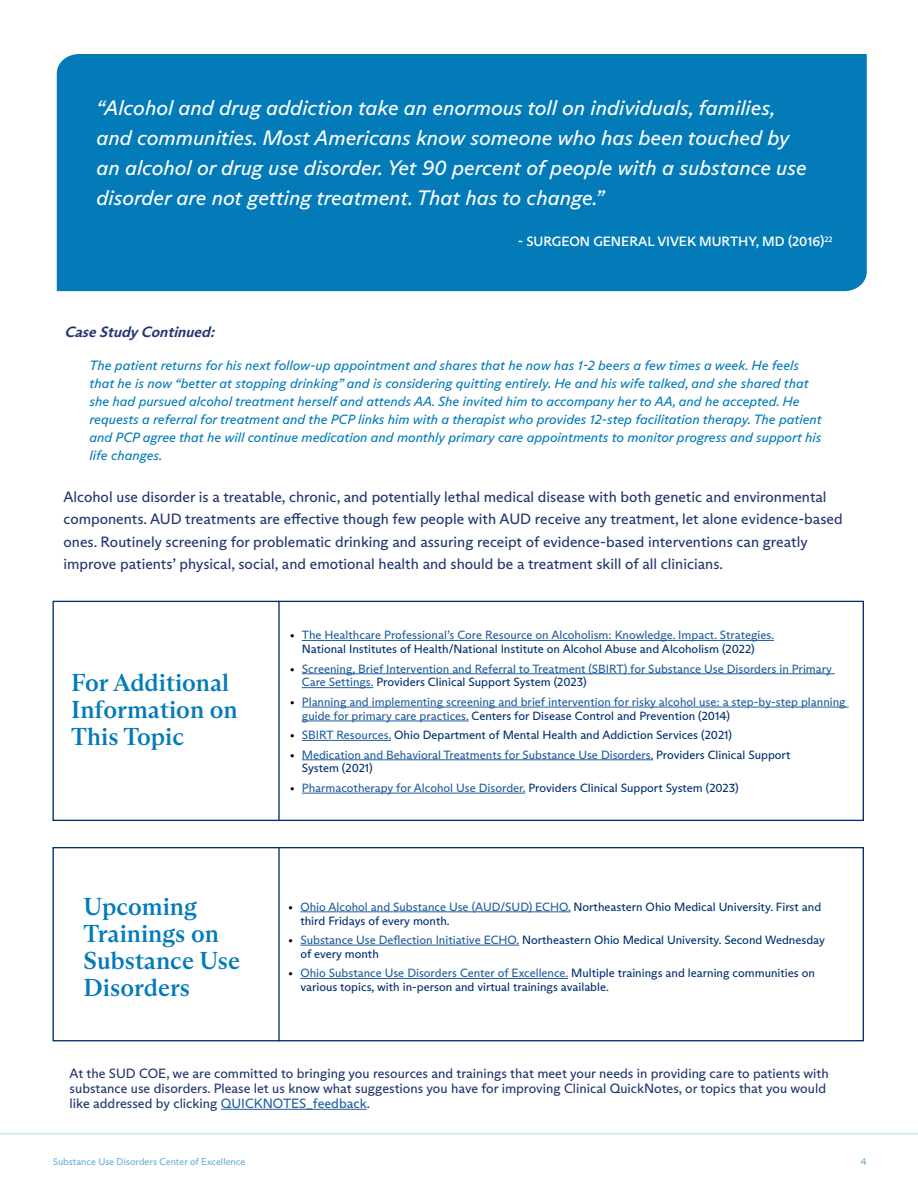
<style>
.page{position:relative;width:918px;height:1188px;background:#fff}
.page>*{position:absolute;margin:0;border:0;box-sizing:border-box;transform-origin:0 0}
.t1{font:500 24.6px/27px "ABC Arizona Text";color:#037bb8}
.t2{font:italic 21px/30px "ABC Arizona Sans";color:#fff}
.t3{font:15px/22.5px "ABC Arizona Sans";color:#21366d}
.t4{font:italic 700 15px "ABC Arizona Sans";color:#21366d}
.t5{font:italic 13.5px/18px "ABC Arizona Sans";color:#037bb8}
.t6{font:13.5px/15px "ABC Arizona Sans";color:#21366d}
.t7{font:500 13.5px "ABC Arizona Sans";color:#fff}
.t8{font:12px/13.8px "ABC Arizona Sans";color:#215e9e}
.t9{font:12px/13.8px "ABC Arizona Sans";color:#003070}
.t10{font:9.75px "ABC Arizona Sans";color:#66afd4}
.s1{color:#000}
.s2{color:#003070}
.s3{color:#215e9e}
</style>
<div class="page">
<hr style="left:0;top:1134px;width:918px;height:1px;background:#66afd4">
<div style="left:52px;top:601px;width:812px;height:220px;border:1px solid #003071"></div>
<hr style="left:302px;top:640px;width:472px;height:1px;background:#215e9e">
<hr style="left:302px;top:673px;width:533px;height:1px;background:#215e9e">
<hr style="left:302px;top:687px;width:71px;height:1px;background:#215e9e">
<hr style="left:302px;top:707px;width:547px;height:1px;background:#215e9e">
<hr style="left:302px;top:721px;width:167px;height:1px;background:#215e9e">
<hr style="left:302px;top:740px;width:89px;height:1px;background:#215e9e">
<hr style="left:302px;top:760px;width:351px;height:1px;background:#215e9e">
<hr style="left:302px;top:793px;width:224px;height:1px;background:#215e9e">
<hr style="left:278px;top:601px;width:2px;height:220px;background:#003071">
<div style="left:52px;top:847px;width:812px;height:194px;border:1px solid #003071"></div>
<hr style="left:300px;top:912px;width:271px;height:1px;background:#215e9e">
<hr style="left:300px;top:945px;width:219px;height:1px;background:#215e9e">
<hr style="left:300px;top:978px;width:268px;height:1px;background:#215e9e">
<hr style="left:278px;top:847px;width:2px;height:194px;background:#003071">
<hr style="left:221px;top:1109px;width:146px;height:1px;background:#215e9e">
<div style="left:57px;top:54px;width:810px;height:237px;background:#037bb8"></div>
<p class="t2" style="left:96px;top:93px;width:712px">“Alcohol and drug addiction take an enormous toll on individuals, families, and communities. Most Americans know someone who has been touched by an alcohol or drug use disorder. Yet 90 percent of people with a substance use disorder are not getting treatment. That has to change.”</p>
<p class="t7" style="left:518px;top:233px;width:317px">- SURGEON GENERAL VIVEK MURTHY, MD (2016)<sup>22</sup></p>
<p class="t4" style="left:64px;top:323px;width:156px">CaseStudyContinued:</p>
<p class="t5" style="left:90px;top:356px;width:734px">The patient returns for his next follow-up appointment and shares that he now has 1-2 beers a few times a week. He feels that he is now “better at stopping drinking” and is considering quitting entirely. He and his wife talked, and she shared that she had pursued alcohol treatment herself and attends AA. She invited him to accompany her to AA, and he accepted. He requests a referral for treatment and the PCP links him with a therapist who provides 12-step facilitation therapy. The patient and PCP agree that he will continue medication and monthly primary care appointments to monitor progress and support his life changes.</p>
<p class="t3" style="left:64px;top:485px;width:781px">Alcohol use disorder is a treatable, chronic, and potentially lethal medical disease with both genetic and environmental components. AUD treatments are effective though few people with AUD receive any treatment, let alone evidence-based ones. Routinely screening for problematic drinking and assuring receipt of evidence-based interventions can greatly improve patients’ physical, social, and emotional health and should be a treatment skill of all clinicians.</p>
<h1 class="t1" style="left:71px;top:669px;width:168px">For Additional<br>Information on<br>This Topic</h1>
<p class="t8" style="left:302px;top:628px;width:474px;text-indent:-12px"><span class="s1">•</span> The Healthcare Professional’s Core Resource on Alcoholism: Knowledge. Impact. Strategies.<br><span class="s2">National Institutes of Health/National Institute on Alcohol Abuse and Alcoholism (2022)</span></p>
<p class="t8" style="left:302px;top:662px;width:532px;text-indent:-12px"><span class="s1">•</span> Screening, Brief Intervention and Referral to Treatment (SBIRT) for Substance Use Disorders in Primary<br>Care Settings. <span class="s2">Providers Clinical Support System (2023)</span></p>
<p class="t8" style="left:302px;top:695px;width:545px;text-indent:-12px"><span class="s1">•</span> Planning and implementing screening and brief intervention for risky alcohol use: a step-by-step planning guide for primary care practices. <span class="s2">Centers for Disease Control and Prevention (2014)</span></p>
<p class="t9" style="left:290px;top:728px;width:444px"><span class="s1">•</span> <span class="s3">SBIRT Resources.</span> Ohio Department of Mental Health and Addiction Services (2021)</p>
<p class="t8" style="left:302px;top:748px;width:490px;text-indent:-12px"><span class="s1">•</span> Medication and Behavioral Treatments for Substance Use Disorders. <span class="s2">Providers Clinical Support<br>System (2021)</span></p>
<p class="t8" style="left:290px;top:781px;width:450px"><span class="s1">•</span> Pharmacotherapy for Alcohol Use Disorder. <span class="s2">Providers Clinical Support System (2023)</span></p>
<h1 class="t1" style="left:84px;top:893px;width:158px">Upcoming<br>Trainings on<br>Substance Use<br>Disorders</h1>
<p class="t9" style="left:300px;top:900px;width:522px;text-indent:-12px"><span class="s1">•</span> <span class="s3">Ohio Alcohol and Substance Use (AUD/SUD) ECHO.</span> Northeastern Ohio Medical University. First and third Fridays of every month.</p>
<p class="t9" style="left:300px;top:933px;width:526px;text-indent:-12px"><span class="s1">•</span> <span class="s3">Substance Use Deflection Initiative ECHO.</span> Northeastern Ohio Medical University. Second Wednesday of every month</p>
<p class="t9" style="left:300px;top:966px;width:516px;text-indent:-12px"><span class="s1">•</span> <span class="s3">Ohio Substance Use Disorders Center of Excellence.</span> Multiple trainings and learning communities on various topics, with in-person and virtual trainings available.</p>
<p class="t6" style="left:70px;top:1066px;width:761px">At the SUD COE, we are committed to bringing you resources and trainings that meet your needs in providing care to patients with substance use disorders. Please let us know what suggestions you have for improving Clinical QuickNotes, or topics that you would like addressed by clicking <span class="s3">QUICKNOTES_feedback</span>.</p>
<p class="t10" style="left:53px;top:1156px;width:194px">Substance Use Disorders Center of Excellence</p>
<p class="t10" style="left:861px;top:1156px;width:8px">4</p>
</div>
